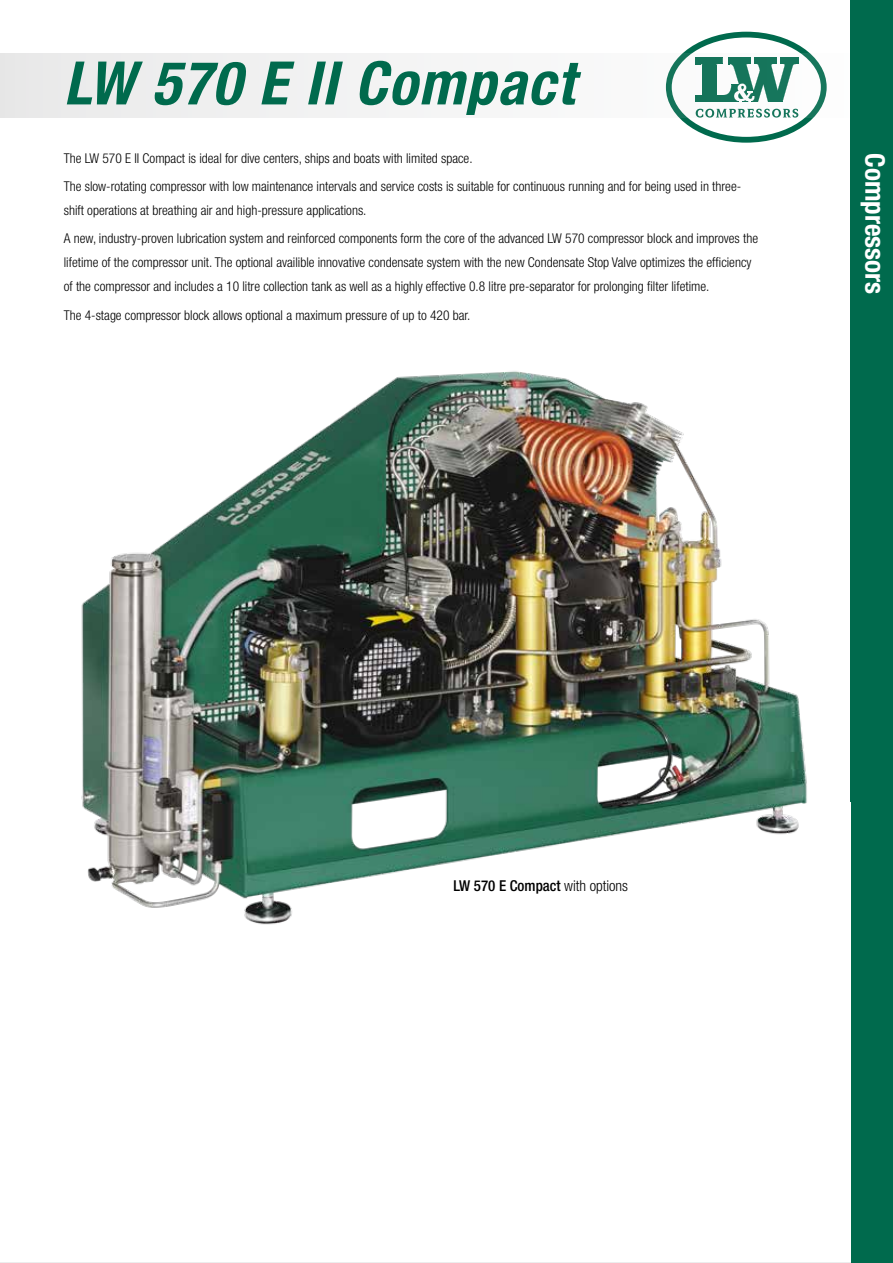
<style>
.page{position:relative;width:893px;height:1263px;background:#fff}
.page>*{position:absolute;margin:0;border:0;box-sizing:border-box;transform-origin:0 0}
.t1{font:italic 700 condensed 60px "Helvetica Neue LT Std";letter-spacing:.025em;color:#006a4d}
.t2{font:700 condensed 27px "Helvetica Neue LT Std";color:#fff}
.t3{font:500 condensed 15px "Helvetica Neue LT Std";color:#000}
.t4{font:300 condensed 13.5px/28.2px "Helvetica Neue LT Std";color:#000}
.s1{font-weight:300}
</style>
<div class="page">
<svg style="left:664px;top:30px;width:164px;height:114px"></svg>
<svg style="left:669px;top:35px;width:155px;height:105px"></svg>
<div style="left:666px;top:32px;width:161px;height:111px;border:6px solid #006a4d;border-radius:50%"></div>
<svg style="left:0;top:54px;width:828px;height:64px"></svg>
<div style="left:850px;top:0;width:43px;height:1263px;background:#006a4d"></div>
<img style="left:81px;top:371px;width:726px;height:554px">
<h1 class="t1" style="left:64px;top:47px;width:512px">LW 570 E II Compact</h1>
<p class="t4" style="left:64px;top:144px;width:679px">The LW 570 E II Compact is ideal for dive centers, ships and boats with limited space.<br>The slow-rotating compressor with low maintenance intervals and service costs is suitable for continuous running and for being used in three-</p>
<p class="t4" style="left:64px;top:196px;width:696px">shift operations at breathing air and high-pressure applications.<br>A new, industry-proven lubrication system and reinforced components form the core of the advanced LW 570 compressor block and improves the</p>
<p class="t4" style="left:64px;top:250px;width:689px;line-height:24px">lifetime of the compressor unit. The optional availible innovative condensate system with the new Condensate Stop Valve optimizes the efficiency of the compressor and includes a 10 litre collection tank as well as a highly effective 0.8 litre pre-separator for prolonging filter lifetime.</p>
<p class="t4" style="left:64px;top:301px;width:408px">The 4-stage compressor block allows optional a maximum pressure of up to 420 bar.</p>
<h2 class="t2" style="left:891px;top:153px;width:142px;rotate:90deg">Compressors</h2>
<p class="t3" style="left:454px;top:876px;width:176px">LW 570 E Compact <span class="s1">with options</span></p>
</div>
